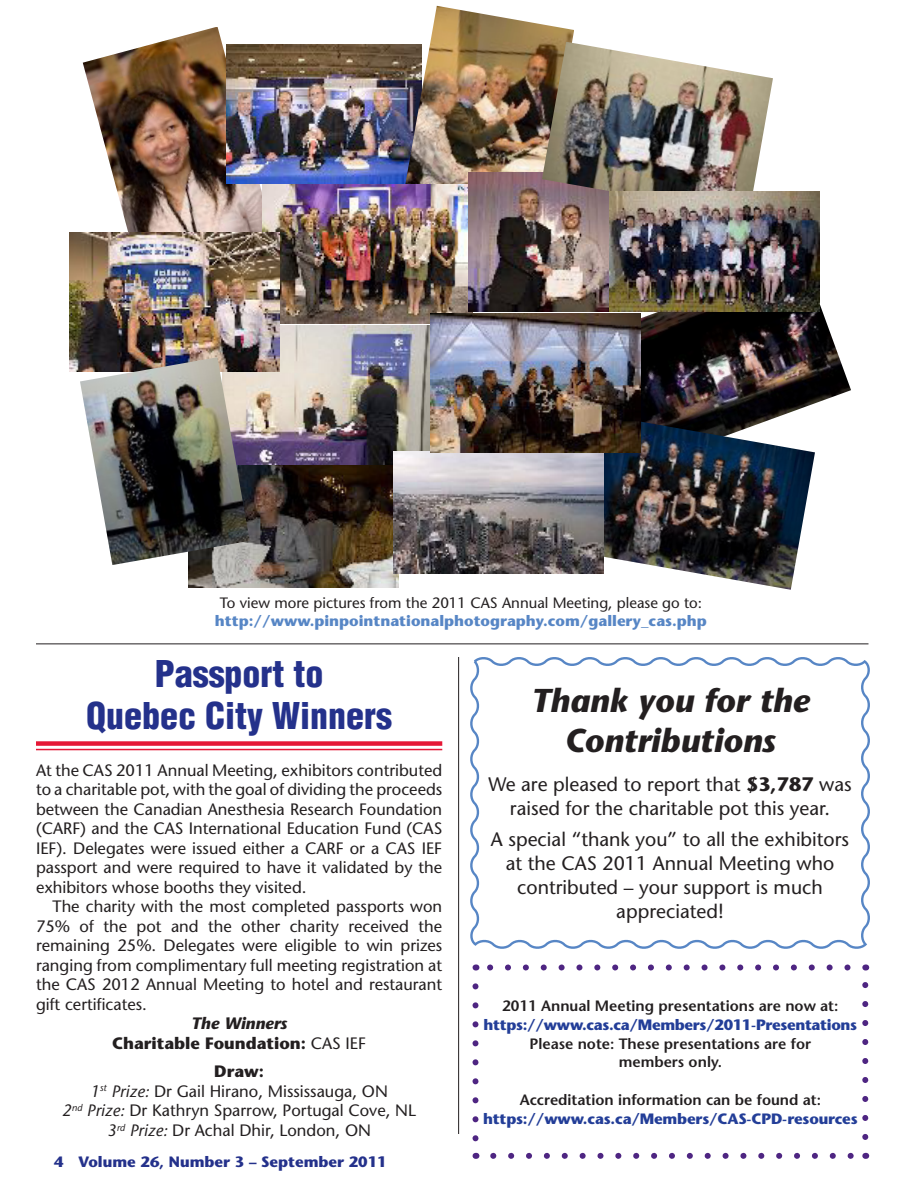
<style>
.page{position:relative;width:918px;height:1188px;background:#fff}
.page>*{position:absolute;margin:0;border:0;box-sizing:border-box;transform-origin:0 0}
.t1{font:900 condensed 36px/42px "Helvetica";color:#24318b;text-align:center}
.t2{font:italic 700 33px/39.6px "Stone Sans";color:#231f20;text-align:center}
.t3{font:19.5px/24px "Stone Sans";color:#231f20;text-align:center}
.t4{font:16.5px/19.5px "Stone Sans";color:#231f20;text-align:justify}
.t5{font:700 16.5px/19.5px "Stone Sans";color:#231f20;text-align:center}
.t6{font:600 15px/18.8px "Stone Sans";color:#231f20;text-align:center}
.t7{font:700 15px "Stone Sans";letter-spacing:-.02em;color:#233e98}
.t8{font:700 15px "Stone Sans";color:#5786c5}
.t9{font:15px "Stone Sans";color:#231f20}
.t10{font:700 15px "Stone Sans";color:#24318b}
.s1{font-style:italic}
.s2{font-weight:400}
.s3{font-weight:700}
</style>
<div class="page">
<hr style="left:458px;top:657px;width:1px;height:477px;background:#231f20">
<div style="left:36px;top:741px;width:406px;height:5px;background:#e51836"></div>
<hr style="left:36px;top:749px;width:406px;height:1px;background:#e51836">
<svg style="left:470px;top:657px;width:400px;height:292px"></svg>
<img style="left:83px;top:27px;width:180px;height:205px">
<img style="left:641px;top:259px;width:210px;height:157px">
<img style="left:603px;top:416px;width:212px;height:174px">
<img style="left:227px;top:44px;width:173px;height:140px">
<img style="left:400px;top:6px;width:174px;height:178px">
<img style="left:188px;top:465px;width:210px;height:123px">
<img style="left:250px;top:325px;width:181px;height:140px">
<img style="left:263px;top:184px;width:210px;height:140px">
<img style="left:69px;top:232px;width:210px;height:140px">
<img style="left:393px;top:451px;width:210px;height:123px">
<img style="left:431px;top:313px;width:210px;height:140px">
<img style="left:468px;top:172px;width:141px;height:140px">
<img style="left:542px;top:42px;width:231px;height:174px">
<img style="left:80px;top:357px;width:170px;height:208px">
<img style="left:609px;top:192px;width:210px;height:120px">
<hr style="left:36px;top:644px;width:832px;height:1px;background:#231f20">
<svg style="left:472px;top:986px;width:6px;height:156px"></svg>
<svg style="left:493px;top:1153px;width:361px;height:6px"></svg>
<svg style="left:862px;top:982px;width:6px;height:155px"></svg>
<svg style="left:487px;top:964px;width:361px;height:6px"></svg>
<p class="t9" style="left:220px;top:593px;width:484px">To view more pictures from the 2011 CAS Annual Meeting, please go to:</p>
<p class="t8" style="left:215px;top:611px;width:493px">http://www.pinpointnationalphotography.com/gallery_cas.php</p>
<h1 class="t1" style="left:86px;top:653px;width:307px">Passport to<br>Quebec City Winners</h1>
<p class="t4" style="left:36px;top:760px;width:408px">At the CAS 2011 Annual Meeting, exhibitors contributed to a charitable pot, with the goal of dividing the proceeds between the Canadian Anesthesia Research Foundation (CARF) and the CAS International Education Fund (CAS IEF). Delegates were issued either a CARF or a CAS IEF passport and were required to have it validated by the exhibitors whose booths they visited.</p>
<p class="t4" style="left:36px;top:897px;width:408px;text-indent:16px">The charity with the most completed passports won 75% of the pot and the other charity received the remaining 25%. Delegates were eligible to win prizes ranging from complimentary full meeting registration at the CAS 2012 Annual Meeting to hotel and restaurant gift certificates.</p>
<p class="t5" style="left:112px;top:1014px;width:255px"><span class="s1">The Winners<br></span>Charitable Foundation: <span class="s2">CAS IEF</span></p>
<p class="t4" style="left:62px;top:1062px;width:355px;text-align:center"><span class="s3">Draw:<br></span><span class="s1">1</span><sup>st</sup> <span class="s1">Prize:</span> Dr Gail Hirano, Mississauga, ON<br><span class="s1">2</span><sup>nd</sup> <span class="s1">Prize:</span> Dr Kathryn Sparrow, Portugal Cove, NL <span class="s1">3</span><sup>rd</sup> <span class="s1">Prize:</span> Dr Achal Dhir, London, ON</p>
<p class="t10" style="left:54px;top:1152px;width:334px">4 Volume 26, Number 3 – September 2011</p>
<h2 class="t2" style="left:531px;top:681px;width:280px">Thank you for the<br>Contributions</h2>
<p class="t3" style="left:488px;top:772px;width:365px">We are pleased to report that <span class="s3">$3,787</span> was raised for the charitable pot this year.</p>
<p class="t3" style="left:491px;top:828px;width:360px">A special “thank you” to all the exhibitors at the CAS 2011 Annual Meeting who contributed – your support is much appreciated!</p>
<p class="t6" style="left:502px;top:996px;width:338px">2011 Annual Meeting presentations are now at:</p>
<p class="t7" style="left:484px;top:1016px;width:375px">https://www.cas.ca/Members/2011-Presentations</p>
<p class="t6" style="left:530px;top:1034px;width:283px">Please note: These presentations are for members only.</p>
<p class="t6" style="left:520px;top:1090px;width:303px">Accreditation information can be found at:</p>
<p class="t7" style="left:483px;top:1109px;width:376px">https://www.cas.ca/Members/CAS-CPD-resources</p>
</div>
